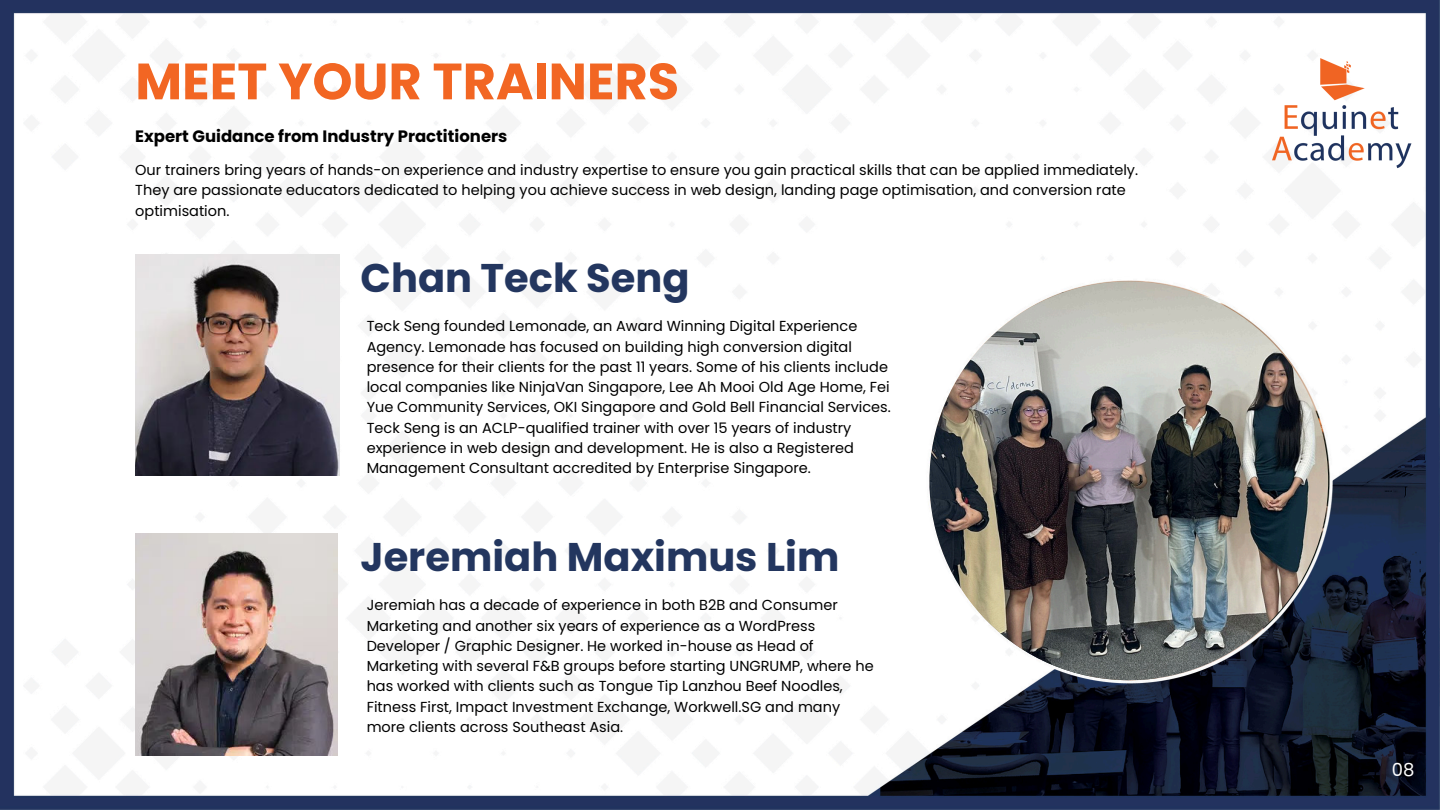
<style>
.page{position:relative;width:1440px;height:810px;background:#fff}
.page>*{position:absolute;margin:0;border:0;box-sizing:border-box;transform-origin:0 0}
.t1{font:700 51px "Poppins";color:#f26623}
.t2{font:700 40px "Poppins";color:#23365f}
.t3{font:18px "Poppins";color:#fff}
.t4{font:700 16.5px "Poppins";color:#000}
.t5{font:14.5px/20.2px "Poppins";color:#000}
</style>
<div class="page">
<img style="left:0;top:0;width:1440px;height:810px">
<img style="left:868px;top:231px;width:528px;height:491px">
<img style="left:1246px;top:18px;width:192px;height:192px">
<img style="left:929px;top:281px;width:399px;height:399px;border-radius:50%">
<img style="left:135px;top:255px;width:204px;height:220px">
<img style="left:135px;top:534px;width:203px;height:222px">
<h1 class="t1" style="left:135px;top:52px;width:545px">MEET YOUR TRAINERS</h1>
<p class="t4" style="left:135px;top:127px;width:374px">Expert Guidance from Industry Practitioners</p>
<p class="t5" style="left:135px;top:160px;width:1004px">Our trainers bring years of hands-on experience and industry expertise to ensure you gain practical skills that can be applied immediately.<br>They are passionate educators dedicated to helping you achieve success in web design, landing page optimisation, and conversion rate optimisation.</p>
<h2 class="t2" style="left:361px;top:255px;width:331px">Chan Teck Seng</h2>
<p class="t5" style="left:367px;top:316px;width:526px">Teck Seng founded Lemonade, an Award Winning Digital Experience Agency. Lemonade has focused on building high conversion digital presence for their clients for the past 11 years. Some of his clients include local companies like NinjaVan Singapore, Lee Ah Mooi Old Age Home, Fei Yue Community Services, OKI Singapore and Gold Bell Financial Services.<br>Teck Seng is an ACLP-qualified trainer with over 15 years of industry experience in web design and development. He is also a Registered Management Consultant accredited by Enterprise Singapore.</p>
<h2 class="t2" style="left:361px;top:534px;width:480px">Jeremiah Maximus Lim</h2>
<p class="t5" style="left:367px;top:595px;width:508px">Jeremiah has a decade of experience in both B2B and Consumer Marketing and another six years of experience as a WordPress Developer / Graphic Designer. He worked in-house as Head of Marketing with several F&amp;B groups before starting UNGRUMP, where he has worked with clients such as Tongue Tip Lanzhou Beef Noodles, Fitness First, Impact Investment Exchange, Workwell.SG and many more clients across Southeast Asia.</p>
<p class="t3" style="left:1392px;top:759px;width:24px">08</p>
</div>
